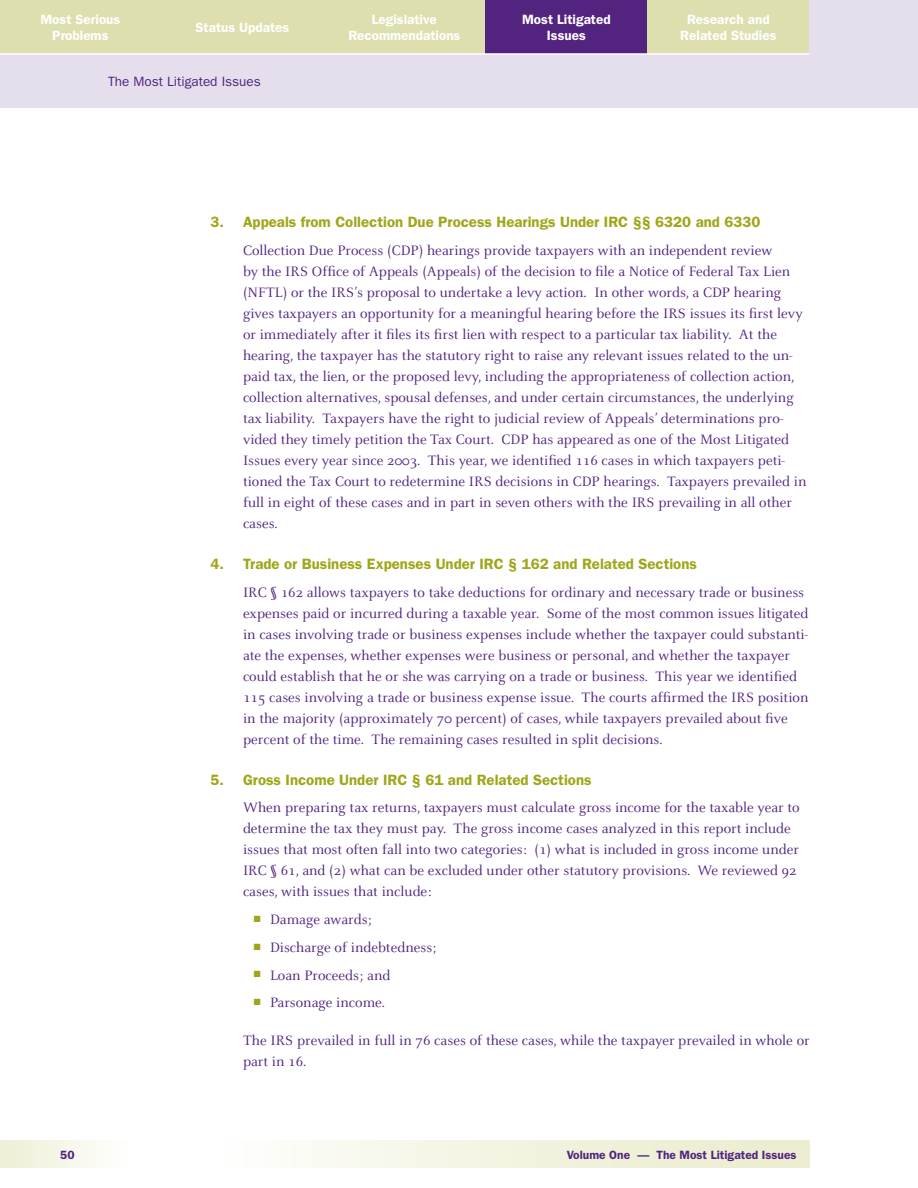
<style>
.page{position:relative;width:918px;height:1188px;background:#fff}
.page>*{position:absolute;margin:0;border:0;box-sizing:border-box;transform-origin:0 0}
.Body_Text{font:15px/21px "Celeste";color:#52247f}
.Body_Text-before_lis{font:15px/21px "Celeste";color:#52247f}
.t1{font:600 15px "Franklin Gothic";color:#9fa617}
.t2{font:600 13.5px/16.5px "Franklin Gothic";color:#fff;text-align:center}
.t3{font:13.5px "Franklin Gothic";color:#52247f}
.t4{font:600 12px "Franklin Gothic";color:#52247f}
.s1{color:#9fa617}
</style>
<div class="page">
<hr style="left:917px;top:0;width:1px;height:108px;background:#e5deec">
<div style="left:0;top:0;width:917px;height:108px;background:#e5deec"></div>
<div style="left:0;top:0;width:161px;height:54px;background:#dde0ae"></div>
<div style="left:161px;top:0;width:162px;height:54px;background:#dde0ae"></div>
<div style="left:323px;top:0;width:162px;height:54px;background:#dde0ae"></div>
<div style="left:647px;top:0;width:162px;height:54px;background:#dde0ae"></div>
<div style="left:485px;top:0;width:162px;height:54px;background:#52247f"></div>
<hr style="left:0;top:53px;width:809px;height:2px;background:#fff">
<svg style="left:304px;top:1141px;width:506px;height:27px;background:#f1f2de"></svg>
<div style="left:0;top:1141px;width:148px;height:27px;background:linear-gradient(to right,#eeefd5,#fff)"></div>
<p class="t2" style="left:40px;top:11px;width:81px">Most Serious<br>Problems</p>
<p class="t2" style="left:348px;top:11px;width:114px">Legislative<br>Recommendations</p>
<p class="t2" style="left:522px;top:11px;width:90px">Most Litigated<br>Issues</p>
<p class="t2" style="left:680px;top:11px;width:98px">Research and<br>Related Studies</p>
<p class="t2" style="left:196px;top:19px;width:95px">Status Updates</p>
<p class="t3" style="left:108px;top:74px;width:154px">The Most Litigated Issues</p>
<p class="t1" style="left:211px;top:213px;width:551px">3. Appeals from Collection Due Process Hearings Under IRC §§ 6320 and 6330</p>
<p class="Body_Text" style="left:243px;top:240px;width:565px">Collection Due Process (CDP) hearings provide taxpayers with an independent review<br>by the IRS Office of Appeals (Appeals) of the decision to file a Notice of Federal Tax Lien (NFTL) or the IRS’s proposal to undertake a levy action. In other words, a CDP hearing gives taxpayers an opportunity for a meaningful hearing before the IRS issues its first levy or immediately after it files its first lien with respect to a particular tax liability. At the hearing, the taxpayer has the statutory right to raise any relevant issues related to the un&shy;paid tax, the lien, or the proposed levy, including the appropriateness of collection action, collection alternatives, spousal defenses, and under certain circumstances, the underlying tax liability. Taxpayers have the right to judicial review of Appeals’ determinations pro&shy;vided they timely petition the Tax Court. CDP has appeared as one of the Most Litigated Issues every year since 2003. This year, we identified 116 cases in which taxpayers peti&shy;tioned the Tax Court to redetermine IRS decisions in CDP hearings. Taxpayers prevailed in full in eight of these cases and in part in seven others with the IRS prevailing in all other cases.</p>
<p class="t1" style="left:211px;top:555px;width:488px">4. Trade or Business Expenses Under IRC § 162 and Related Sections</p>
<p class="Body_Text" style="left:243px;top:582px;width:567px">IRC § 162 allows taxpayers to take deductions for ordinary and necessary trade or business expenses paid or incurred during a taxable year. Some of the most common issues litigated in cases involving trade or business expenses include whether the taxpayer could substanti&shy;ate the expenses, whether expenses were business or personal, and whether the taxpayer could establish that he or she was carrying on a trade or business. This year we identified 115 cases involving a trade or business expense issue. The courts affirmed the IRS position in the majority (approximately 70 percent) of cases, while taxpayers prevailed about five percent of the time. The remaining cases resulted in split decisions.</p>
<p class="t1" style="left:211px;top:771px;width:383px">5. Gross Income Under IRC § 61 and Related Sections</p>
<p class="Body_Text-before_lis" style="left:243px;top:798px;width:558px">When preparing tax returns, taxpayers must calculate gross income for the taxable year to determine the tax they must pay. The gross income cases analyzed in this report include issues that most often fall into two categories: (1) what is included in gross income under IRC § 61, and (2) what can be excluded under other statutory provisions. We reviewed 92 cases, with issues that include:</p>
<p class="Body_Text" style="left:254px;top:909px;width:120px"><span class="s1">■</span> Damage awards;</p>
<p class="Body_Text" style="left:254px;top:937px;width:184px"><span class="s1">■</span> Discharge of indebtedness;</p>
<p class="Body_Text" style="left:254px;top:965px;width:138px"><span class="s1">■</span> Loan Proceeds; and</p>
<p class="Body_Text" style="left:254px;top:993px;width:131px"><span class="s1">■</span> Parsonage income.</p>
<p class="Body_Text" style="left:243px;top:1030px;width:568px">The IRS prevailed in full in 76 cases of these cases, while the taxpayer prevailed in whole or part in 16.</p>
<p class="t4" style="left:60px;top:1148px;width:16px">50</p>
<p class="t4" style="left:567px;top:1148px;width:231px">Volume One — The Most Litigated Issues</p>
</div>
